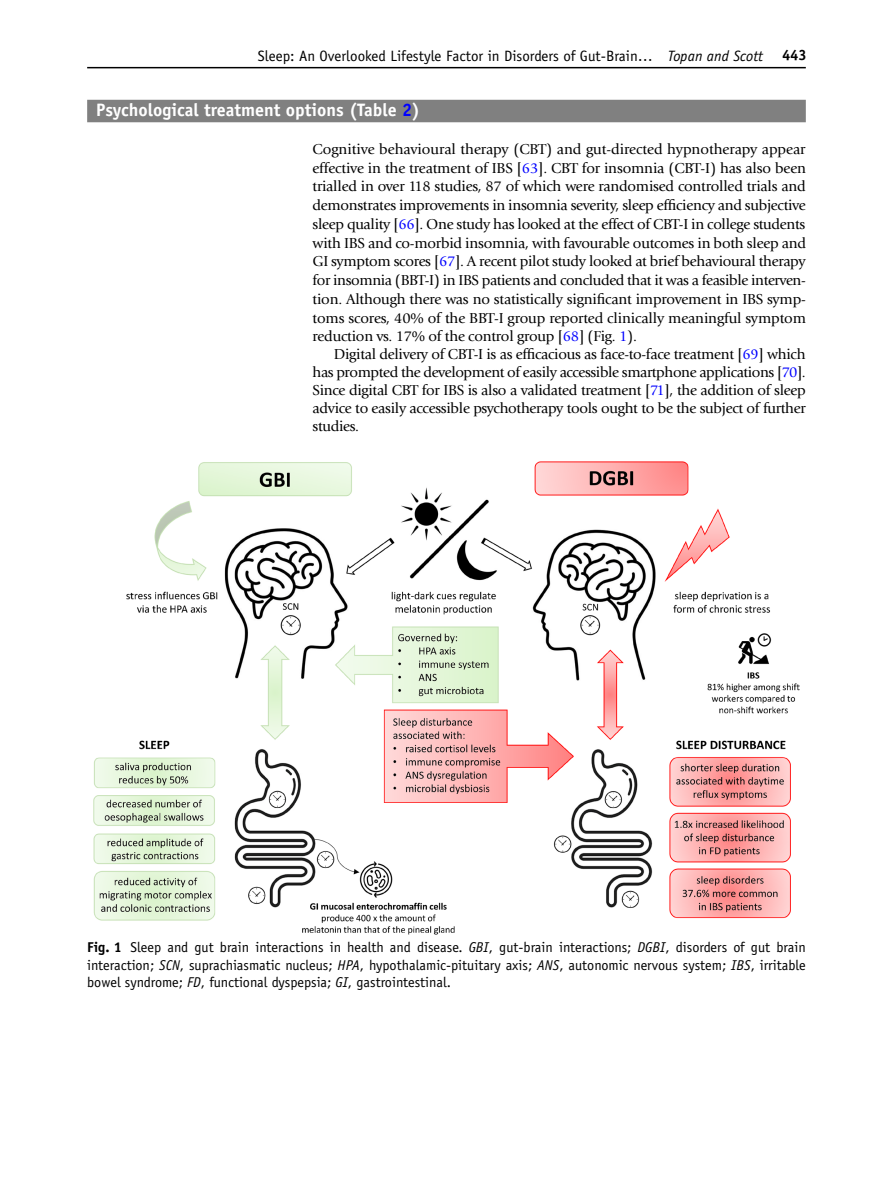
<style>
.page{position:relative;width:893px;height:1187px;background:#fff}
.page>*{position:absolute;margin:0;border:0;box-sizing:border-box;transform-origin:0 0}
.t1{font:700 18px "Officina Sans";color:#fff}
.t2{font:15px/18.8px "Giovanni Book 2";letter-spacing:-.02em;color:#000;text-align:justify}
.t3{font:15px "Officina Sans Book 2";color:#000}
.t4{font:700 15px "ITC Officina Sans";color:#000}
.t5{font:14.25px/17.2px "Officina Sans Book 2";color:#000;text-align:justify}
.s1{font-family:"Officina Sans Book Italic 2"}
.s2{color:#00f}
.s3{font-family:"Officina Sans";font-weight:700}
.s4{font-family:"Officina Sans";font-style:italic}
</style>
<div class="page">
<hr style="left:87px;top:67px;width:719px;height:1px;background:#000">
<div style="left:87px;top:100px;width:719px;height:22px;background:#808080"></div>
<img style="left:94px;top:461px;width:705px;height:473px">
<p class="t3" style="left:258px;top:47px;width:507px">Sleep: An Overlooked Lifestyle Factor in Disorders of Gut‑Brain… <span class="s1">Topan and Scott</span></p>
<p class="t1" style="left:96px;top:99px;width:325px">Psychological treatment options (Table <span class="s2">2</span>)</p>
<p class="t2" style="left:313px;top:140px;width:495px">Cognitive behavioural therapy (CBT) and gut-directed hypnotherapy appear effective in the treatment of IBS [<span class="s2">63</span>]. CBT for insomnia (CBT-I) has also been trialled in over 118 studies, 87 of which were randomised controlled trials and demonstrates improvements in insomnia severity, sleep efficiency and subjective sleep quality [<span class="s2">66</span>]. One study has looked at the effect of CBT-I in college students with IBS and co-morbid insomnia, with favourable outcomes in both sleep and GI symptom scores [<span class="s2">67</span>]. A recent pilot study looked at brief behavioural therapy for insomnia (BBT-I) in IBS patients and concluded that it was a feasible interven&shy;tion. Although there was no statistically significant improvement in IBS symp&shy;toms scores, 40% of the BBT-I group reported clinically meaningful symptom reduction vs. 17% of the control group [<span class="s2">68</span>] (Fig. <span class="s2">1</span>).</p>
<p class="t2" style="left:313px;top:345px;width:495px;line-height:18px;text-indent:21px">Digital delivery of CBT-I is as efficacious as face-to-face treatment [<span class="s2">69</span>] which has prompted the development of easily accessible smartphone applications [<span class="s2">70</span>].<br>Since digital CBT for IBS is also a validated treatment [<span class="s2">71</span>], the addition of sleep advice to easily accessible psychotherapy tools ought to be the subject of further studies.</p>
<p class="t4" style="left:782px;top:49px;width:26px">443</p>
<p class="t5" style="left:87px;top:938px;width:720px"><span class="s3">Fig. 1</span> Sleep and gut brain interactions in health and disease. <span class="s4">GBI</span>, gut-brain interactions; <span class="s4">DGBI</span>, disorders of gut brain interaction; <span class="s4">SCN</span>, suprachiasmatic nucleus; <span class="s4">HPA</span>, hypothalamic-pituitary axis; <span class="s4">ANS</span>, autonomic nervous system; <span class="s4">IBS</span>, irritable bowel syndrome; <span class="s4">FD</span>, functional dyspepsia; <span class="s4">GI</span>, gastrointestinal.</p>
</div>
